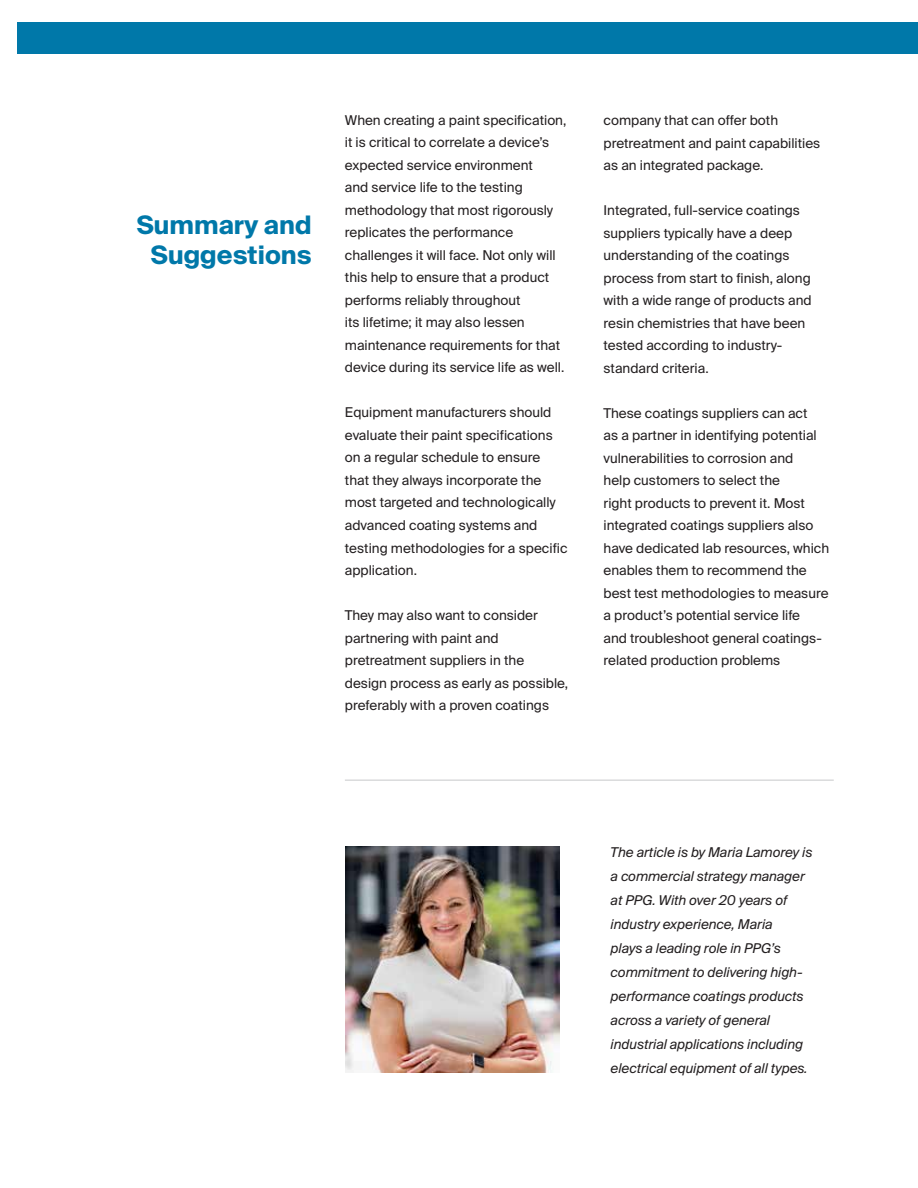
<style>
.page{position:relative;width:918px;height:1188px;background:#fff}
.page>*{position:absolute;margin:0;border:0;box-sizing:border-box;transform-origin:0 0}
.t1{font:700 25.5px/30.6px "Suisse Intl";color:#0078a9;text-align:center}
.t2{font:13.5px/22.5px "Suisse Intl";color:#231f20}
.t3{font:italic 13.5px/24px "Suisse Intl";color:#231f20}
</style>
<div class="page">
<div style="left:18px;top:23px;width:900px;height:31px;background:#0078a9"></div>
<img style="left:346px;top:847px;width:214px;height:225px">
<hr style="left:345px;top:780px;width:489px;height:1px;background:#c7c8ca">
<h1 class="t1" style="left:137px;top:209px;width:176px">Summary and<br>Suggestions</h1>
<p class="t2" style="left:345px;top:109px;width:223px">When creating a paint specification, it is critical to correlate a device’s expected service environment<br>and service life to the testing methodology that most rigorously replicates the performance challenges it will face. Not only will this help to ensure that a product performs reliably throughout<br>its lifetime; it may also lessen maintenance requirements for that device during its service life as well.</p>
<p class="t2" style="left:345px;top:402px;width:224px">Equipment manufacturers should evaluate their paint specifications on a regular schedule to ensure that they always incorporate the most targeted and technologically advanced coating systems and testing methodologies for a specific application.</p>
<p class="t2" style="left:345px;top:604px;width:225px">They may also want to consider partnering with paint and pretreatment suppliers in the design process as early as possible, preferably with a proven coatings</p>
<p class="t2" style="left:604px;top:109px;width:218px">company that can offer both pretreatment and paint capabilities as an integrated package.</p>
<p class="t2" style="left:604px;top:199px;width:210px">Integrated, full-service coatings suppliers typically have a deep understanding of the coatings process from start to finish, along with a wide range of products and resin chemistries that have been tested according to industry&shy;standard criteria.</p>
<p class="t2" style="left:604px;top:402px;width:227px">These coatings suppliers can act<br>as a partner in identifying potential vulnerabilities to corrosion and<br>help customers to select the<br>right products to prevent it. Most integrated coatings suppliers also have dedicated lab resources, which enables them to recommend the best test methodologies to measure a product’s potential service life<br>and troubleshoot general coatings&shy;related production problems</p>
<p class="t3" style="left:611px;top:840px;width:203px">The article is by Maria Lamorey is a commercial strategy manager at PPG. With over 20 years of industry experience, Maria<br>plays a leading role in PPG’s commitment to delivering high&shy;performance coatings products across a variety of general industrial applications including electrical equipment of all types.</p>
</div>
